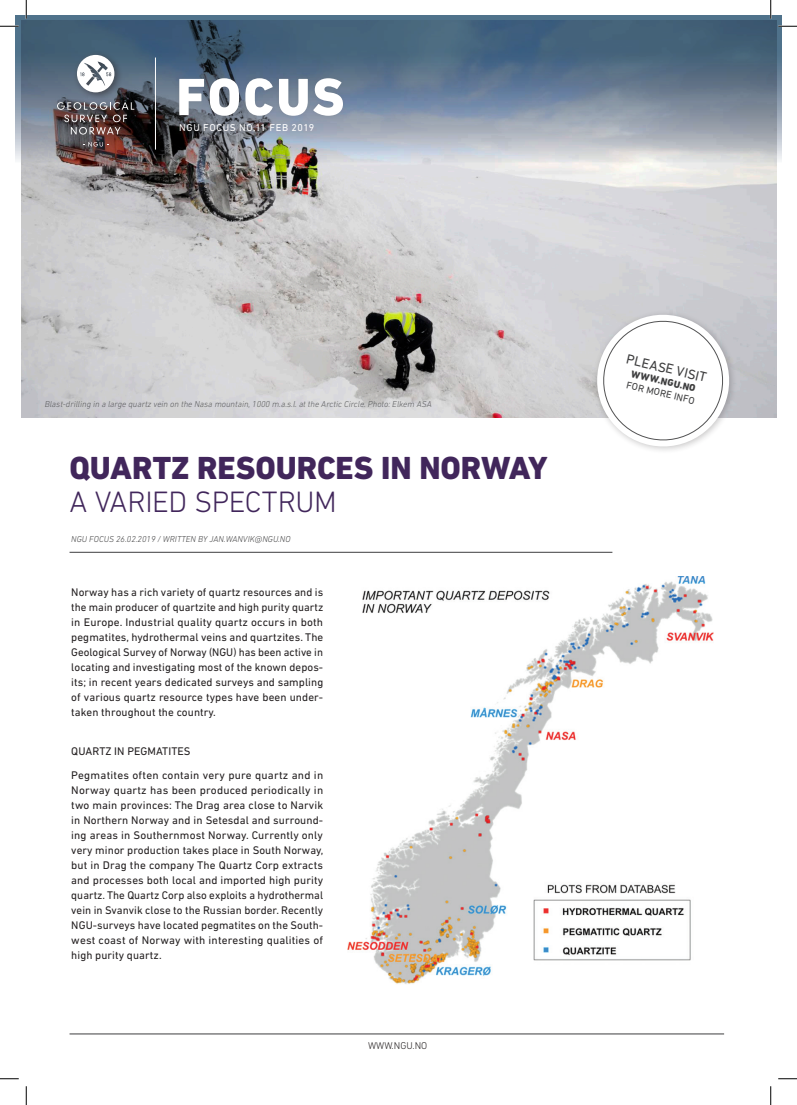
<style>
.page{position:relative;width:797px;height:1105px;background:#fff}
.page>*{position:absolute;margin:0;border:0;box-sizing:border-box;transform-origin:0 0}
.t1{font:800 53.25px "DIN Next LT Pro";letter-spacing:.04em;color:#fff}
.t2{font:800 32.5px "DIN Next LT Pro";color:#41265b}
.t3{font:300 30px "DIN Next LT Pro";letter-spacing:-.015em;color:#41265b}
.t4{font:13.75px "DIN Next LT Pro";color:#3e3e3f}
.brodtekst{font:11.25px/15px "DIN Next LT Pro";letter-spacing:.01em;color:#231f20;text-align:justify}
.t5{font:10.12px "DIN Next LT Pro";letter-spacing:.06em;color:#fff}
.t6{font:10px/12px "DIN Next LT Pro";color:#3e3e3f}
.t7{font:300 10px "DIN Next LT Pro";color:#231f20}
.t8{font:italic 300 8.75px "DIN Next LT Pro";color:#57585a}
.t9{font:italic 300 8.75px "DIN Next LT Pro";color:#3e3e3f}
.s1{font-weight:800}
</style>
<div class="page">
<img style="left:22px;top:163px;width:754px;height:255px">
<hr style="left:70px;top:552px;width:542px;height:1px;background:#3e3e3f">
<svg style="left:16px;top:16px;width:765px;height:147px;background:#6c7e90"></svg>
<img style="left:347px;top:577px;width:366px;height:407px">
<hr style="left:70px;top:1034px;width:654px;height:1px;background:#3e3e3f">
<div style="left:53px;top:51px;width:87px;height:100px;background:#231f20;opacity:.5"></div>
<svg style="left:57px;top:102px;width:77px;height:33px;background:#605252"></svg>
<svg style="left:83px;top:142px;width:25px;height:5px"></svg>
<svg style="left:77px;top:55px;width:37px;height:37px"></svg>
<div style="left:175px;top:75px;width:172px;height:44px;background:#6c6b6a;opacity:.25"></div>
<hr style="left:155px;top:58px;width:1px;height:92px;background:#fff">
<div style="left:591px;top:309px;width:146px;height:145px;background:#231f20;opacity:.25"></div>
<svg style="left:591px;top:309px;width:144px;height:143px"></svg>
<svg style="left:0;top:25px;width:19px;height:2px"></svg>
<svg style="left:778px;top:25px;width:19px;height:2px"></svg>
<svg style="left:0;top:1078px;width:19px;height:1px"></svg>
<svg style="left:778px;top:1078px;width:19px;height:1px"></svg>
<svg style="left:25px;top:0;width:2px;height:19px"></svg>
<svg style="left:25px;top:1086px;width:2px;height:19px"></svg>
<svg style="left:770px;top:0;width:1px;height:19px"></svg>
<svg style="left:770px;top:1086px;width:1px;height:19px"></svg>
<p class="t1" style="left:176px;top:66px;width:170px">FOCUS</p>
<p class="t5" style="left:179px;top:122px;width:137px">NGU FOCUS NO.11 FEB 2019</p>
<p class="t8" style="left:45px;top:399px;width:388px">Blast-drilling in a large quartz vein on the Nasa mountain, 1000 m.a.s.l. at the Arctic Circle. Photo: Elkem ASA</p>
<p class="t2" style="left:70px;top:449px;width:479px">QUARTZ RESOURCES IN NORWAY</p>
<p class="t3" style="left:70px;top:484px;width:269px">A VARIED SPECTRUM</p>
<p class="t9" style="left:71px;top:534px;width:221px">NGU FOCUS 26.02.2019 / WRITTEN BY JAN.WANVIK@NGU.NO</p>
<p class="brodtekst" style="left:71px;top:585px;width:253px">Norway has a rich variety of quartz resources and is the main producer of quartzite and high purity quartz in Europe. Industrial quality quartz occurs in both pegmatites, hydrothermal veins and quartzites. The Geological Survey of Norway (NGU) has been active in locating and investigating most of the known depos&shy;its; in recent years dedicated surveys and sampling of various quartz resource types have been under&shy;taken throughout the country.</p>
<p class="brodtekst" style="left:71px;top:744px;width:121px">QUARTZ IN PEGMATITES</p>
<p class="brodtekst" style="left:71px;top:768px;width:254px">Pegmatites often contain very pure quartz and in Norway quartz has been produced periodically in two main provinces: The Drag area close to Narvik in Northern Norway and in Setesdal and surround&shy;ing areas in Southernmost Norway. Currently only very minor production takes place in South Norway, but in Drag the company The Quartz Corp extracts and processes both local and imported high purity quartz. The Quartz Corp also exploits a hydrothermal vein in Svanvik close to the Russian border. Recently NGU-surveys have located pegmatites on the South&shy;west coast of Norway with interesting qualities of high purity quartz.</p>
<p class="t7" style="left:368px;top:1039px;width:61px">WWW.NGU.NO</p>
<p class="t4" style="left:628px;top:351px;width:84px;rotate:13deg">PLEASE VISIT</p>
<p class="t6" style="left:631px;top:367px;width:72px;rotate:14deg"><span class="s1">WWW.NGU.NO<br></span>FOR MORE INFO</p>
</div>
